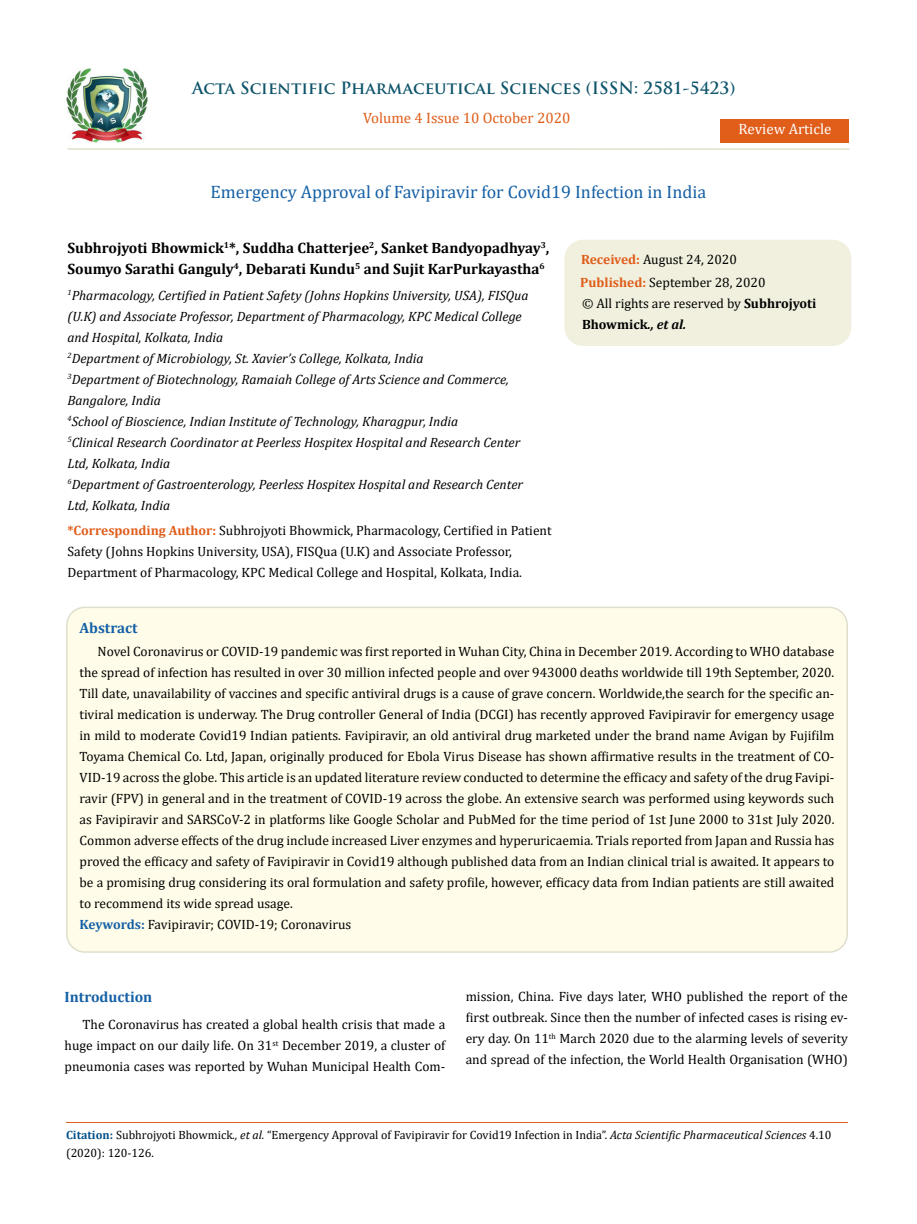
<style>
.page{position:relative;width:917px;height:1224px;background:#fff}
.page>*{position:absolute;margin:0;border:0;box-sizing:border-box;transform-origin:0 0}
.t1{font:18px "Cambria";color:#1560a6}
.t2{font:700 16.5px "Trajan Pro";color:#0e546a}
.t3{font:700 15px/21px "Cambria";color:#000}
.t4{font:15px "Cambria";color:#e05d1a}
.t5{font:700 15px "Cambria";color:#1560a6}
.t6{font:15px "Cambria";color:#fff}
.t7{font:13.5px/21px "Cambria";color:#000}
.t8{font:italic 13.5px/21px "Cambria";color:#000}
.t9{font:12px/18px "Cambria";color:#000}
.s1{font-weight:700;color:#e05d1a}
.s2{font-weight:700}
.s3{font-weight:700;font-style:italic}
.s4{font-weight:700;color:#1560a6}
.s5{font-weight:700;color:#035089}
.s6{font-style:italic}
</style>
<div class="page">
<img style="left:67px;top:68px;width:80px;height:74px">
<div style="left:720px;top:119px;width:129px;height:23px;background:#e05d1a"></div>
<div style="left:565px;top:240px;width:285px;height:105px;background:#f1f0de;border-radius:18px"></div>
<div style="left:564px;top:240px;width:287px;height:106px;border:2px solid #f1f0de;border-radius:18px"></div>
<div style="left:67px;top:607px;width:780px;height:345px;background:#fffde9;border-radius:18px"></div>
<div style="left:66px;top:607px;width:782px;height:346px;border:2px solid #e0dfcd;border-radius:18px"></div>
<hr style="left:66px;top:1122px;width:782px;height:1px;background:#e05d1a">
<hr style="left:67px;top:148px;width:782px;height:2px;background:#e0dfcd">
<p class="t2" style="left:192px;top:77px;width:545px">Acta Scientific Pharmaceutical Sciences (ISSN: 2581-5423)</p>
<p class="t4" style="left:363px;top:109px;width:209px">Volume 4 Issue 10 October 2020</p>
<p class="t6" style="left:738px;top:120px;width:94px">Review Article</p>
<h1 class="t1" style="left:211px;top:181px;width:497px">Emergency Approval of Favipiravir for Covid19 Infection in India</h1>
<p class="t3" style="left:67px;top:237px;width:483px">Subhrojyoti Bhowmick<sup>1</sup>*, Suddha Chatterjee<sup>2</sup>, Sanket Bandyopadhyay<sup>3</sup>,<br>Soumyo Sarathi Ganguly<sup>4</sup>, Debarati Kundu<sup>5</sup> and Sujit KarPurkayastha<sup>6</sup></p>
<p class="t8" style="left:67px;top:284px;width:462px"><sup>1</sup>Pharmacology, Certified in Patient Safety (Johns Hopkins University, USA), FISQua (U.K) and Associate Professor, Department of Pharmacology, KPC Medical College and Hospital, Kolkata, India<br><sup>2</sup>Department of Microbiology, St. Xavier’s College, Kolkata, India<br><sup>3</sup>Department of Biotechnology, Ramaiah College of Arts Science and Commerce, Bangalore, India<br><sup>4</sup>School of Bioscience, Indian Institute of Technology, Kharagpur, India<br><sup>5</sup>Clinical Research Coordinator at Peerless Hospitex Hospital and Research Center Ltd, Kolkata, India<br><sup>6</sup>Department of Gastroenterology, Peerless Hospitex Hospital and Research Center Ltd, Kolkata, India</p>
<p class="t7" style="left:67px;top:520px;width:485px"><span class="s1">*Corresponding Author:</span> Subhrojyoti Bhowmick, Pharmacology, Certified in Patient<br>Safety (Johns Hopkins University, USA), FISQua (U.K) and Associate Professor,<br>Department of Pharmacology, KPC Medical College and Hospital, Kolkata, India.</p>
<p class="t7" style="left:580px;top:247px;width:187px;line-height:23px"><span class="s1">Received:</span> August 24, 2020<br><span class="s1">Published:</span> September 28, 2020</p>
<p class="t7" style="left:582px;top:293px;width:236px">© All rights are reserved by <span class="s2">Subhrojyoti<br>Bhowmick</span><span class="s3">., et al.</span></p>
<p class="t5" style="left:80px;top:617px;width:60px">Abstract</p>
<p class="t7" style="left:80px;top:640px;width:756px;text-indent:18px">Novel Coronavirus or COVID-19 pandemic was first reported in Wuhan City, China in December 2019. According to WHO database the spread of infection has resulted in over 30 million infected people and over 943000 deaths worldwide till 19th September, 2020.<br>Till date, unavailability of vaccines and specific antiviral drugs is a cause of grave concern. Worldwide,the search for the specific an&shy;tiviral medication is underway. The Drug controller General of India (DCGI) has recently approved Favipiravir for emergency usage in mild to moderate Covid19 Indian patients. Favipiravir, an old antiviral drug marketed under the brand name Avigan by Fujifilm Toyama Chemical Co. Ltd, Japan, originally produced for Ebola Virus Disease has shown affirmative results in the treatment of CO-VID-19 across the globe. This article is an updated literature review conducted to determine the efficacy and safety of the drug Favipi&shy;ravir (FPV) in general and in the treatment of COVID-19 across the globe. An extensive search was performed using keywords such as Favipiravir and SARSCoV-2 in platforms like Google Scholar and PubMed for the time period of 1st June 2000 to 31st July 2020.<br>Common adverse effects of the drug include increased Liver enzymes and hyperuricaemia. Trials reported from Japan and Russia has proved the efficacy and safety of Favipiravir in Covid19 although published data from an Indian clinical trial is awaited. It appears to be a promising drug considering its oral formulation and safety profile, however, efficacy data from Indian patients are still awaited to recommend its wide spread usage.<br><span class="s4">Keywords:</span> Favipiravir; COVID-19; Coronavirus</p>
<p class="t5" style="left:65px;top:987px;width:89px">Introduction</p>
<p class="t7" style="left:65px;top:1014px;width:382px;text-align:justify;text-indent:18px">The Coronavirus has created a global health crisis that made a huge impact on our daily life. On 31<sup>st</sup> December 2019, a cluster of pneumonia cases was reported by Wuhan Municipal Health Com-</p>
<p class="t7" style="left:465px;top:986px;width:384px;text-align:justify">mission, China. Five days later, WHO published the report of the first outbreak. Since then the number of infected cases is rising ev&shy;ery day. On 11<sup>th</sup> March 2020 due to the alarming levels of severity and spread of the infection, the World Health Organisation (WHO)</p>
<p class="t9" style="left:66px;top:1126px;width:767px"><span class="s5">Citation:</span> Subhrojyoti Bhowmick<span class="s6">., et al.</span> “Emergency Approval of Favipiravir for Covid19 Infection in India”. <span class="s6">Acta Scientific Pharmaceutical Sciences</span> 4.10 (2020): 120-126.</p>
</div>
